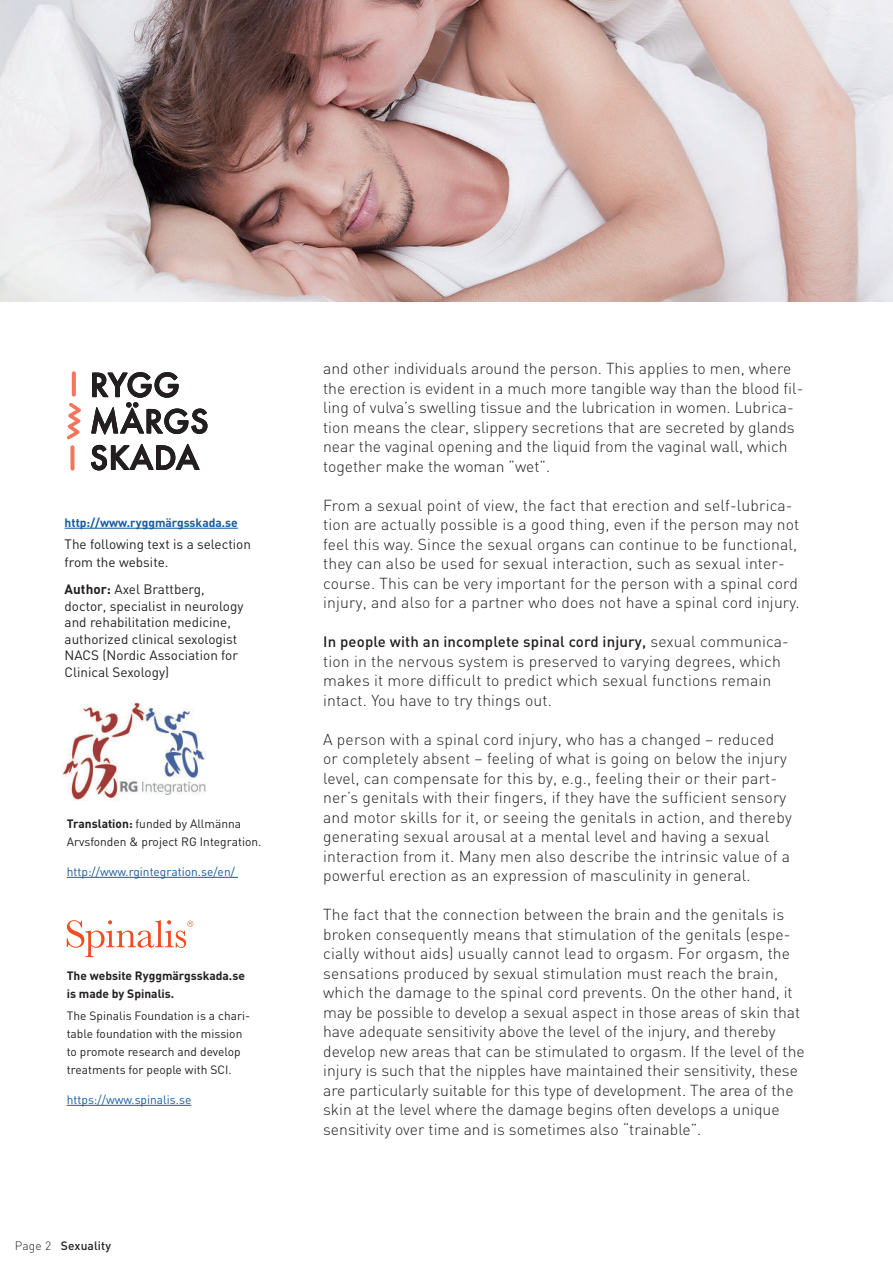
<style>
.page{position:relative;width:893px;height:1263px;background:#fff}
.page>*{position:absolute;margin:0;border:0;box-sizing:border-box;transform-origin:0 0}
.t1{font:500 31.35px/36.5px "Futura";letter-spacing:.02em;color:#231f20}
.t2{font:300 15.75px/19.5px "DIN";letter-spacing:.01em;color:#231f20}
.t3{font:500 15px "DIN";letter-spacing:.01em;color:#231f20}
.t4{font:13.5px/16.5px "DIN";color:#231f20}
.t5{font:12px/18px "DIN";color:#231f20}
.t6{font:12px "DIN";color:#175d9e}
.t7{font:700 12px/18px "DIN";color:#231f20}
.t8{font:700 12px "DIN";color:#175d9e}
.t9{font:500 12px "DIN";letter-spacing:.01em;color:#231f20}
.s1{font-weight:700}
.s2{font-weight:300}
.s3{font-weight:300;font-size:15.75px}
</style>
<div class="page">
<svg style="left:66px;top:372px;width:141px;height:98px"></svg>
<hr style="left:65px;top:528px;width:173px;height:1px;background:#175d9e">
<img style="left:0;top:0;width:893px;height:301px">
<svg style="left:67px;top:920px;width:126px;height:37px"></svg>
<img style="left:61px;top:702px;width:145px;height:99px">
<hr style="left:67px;top:877px;width:171px;height:1px;background:#175d9e">
<hr style="left:67px;top:1105px;width:124px;height:1px;background:#175d9e">
<h1 class="t1" style="left:90px;top:368px;width:120px">RYGG<br>MÄRGS<br>SKADA</h1>
<p class="t8" style="left:65px;top:517px;width:175px">http://www.ryggmärgsskada.se</p>
<p class="t4" style="left:65px;top:536px;width:188px;line-height:18px">The following text is a selection from the website.</p>
<p class="t4" style="left:65px;top:582px;width:180px"><span class="s1">Author:</span> Axel Brattberg, doctor, specialist in neurology and rehabilitation medicine, authorized clinical sexologist<br>NACS (Nordic Association for<br>Clinical Sexology)</p>
<p class="t5" style="left:67px;top:815px;width:196px"><span class="s1">Translation:</span> funded by Allmänna<br>Arvsfonden &amp; project RG Integration.</p>
<p class="t6" style="left:67px;top:866px;width:170px">http://www.rgintegration.se/en/</p>
<p class="t7" style="left:67px;top:967px;width:180px">The website Ryggmärgsskada.se is made by Spinalis.</p>
<p class="t5" style="left:67px;top:1007px;width:185px">The Spinalis Foundation is a chari&shy;table foundation with the mission to promote research and develop treatments for people with SCI.</p>
<p class="t6" style="left:67px;top:1094px;width:126px">https://www.spinalis.se</p>
<p class="t9" style="left:15px;top:1241px;width:98px"><span class="s2">Page 2</span> Sexuality</p>
<p class="t2" style="left:323px;top:360px;width:482px">and other individuals around the person. This applies to men, where the erection is evident in a much more tangible way than the blood fil&shy;ling of vulva’s swelling tissue and the lubrication in women. Lubrica&shy;tion means the clear, slippery secretions that are secreted by glands near the vaginal opening and the liquid from the vaginal wall, which together make the woman ”wet”.</p>
<p class="t2" style="left:323px;top:496px;width:478px">From a sexual point of view, the fact that erection and self-lubrica&shy;tion are actually possible is a good thing, even if the person may not feel this way. Since the sexual organs can continue to be functional, they can also be used for sexual interaction, such as sexual inter&shy;course. This can be very important for the person with a spinal cord injury, and also for a partner who does not have a spinal cord injury.</p>
<p class="t3" style="left:323px;top:636px;width:467px">In people with an incomplete spinal cord injury, <span class="s3">sexual communica-</span></p>
<p class="t2" style="left:323px;top:652px;width:459px">tion in the nervous system is preserved to varying degrees, which makes it more difficult to predict which sexual functions remain intact. You have to try things out.</p>
<p class="t2" style="left:323px;top:730px;width:470px">A person with a spinal cord injury, who has a changed – reduced or completely absent – feeling of what is going on below the injury level, can compensate for this by, e.g., feeling their or their part&shy;ner’s genitals with their fingers, if they have the sufficient sensory and motor skills for it, or seeing the genitals in action, and thereby generating sexual arousal at a mental level and having a sexual interaction from it. Many men also describe the intrinsic value of a powerful erection as an expression of masculinity in general.</p>
<p class="t2" style="left:323px;top:906px;width:483px">The fact that the connection between the brain and the genitals is broken consequently means that stimulation of the genitals (espe&shy;cially without aids) usually cannot lead to orgasm. For orgasm, the sensations produced by sexual stimulation must reach the brain, which the damage to the spinal cord prevents. On the other hand, it may be possible to develop a sexual aspect in those areas of skin that have adequate sensitivity above the level of the injury, and thereby develop new areas that can be stimulated to orgasm. If the level of the injury is such that the nipples have maintained their sensitivity, these are particularly suitable for this type of development. The area of the skin at the level where the damage begins often develops a unique sensi tivity over time and is sometimes also “trainable”.</p>
</div>
